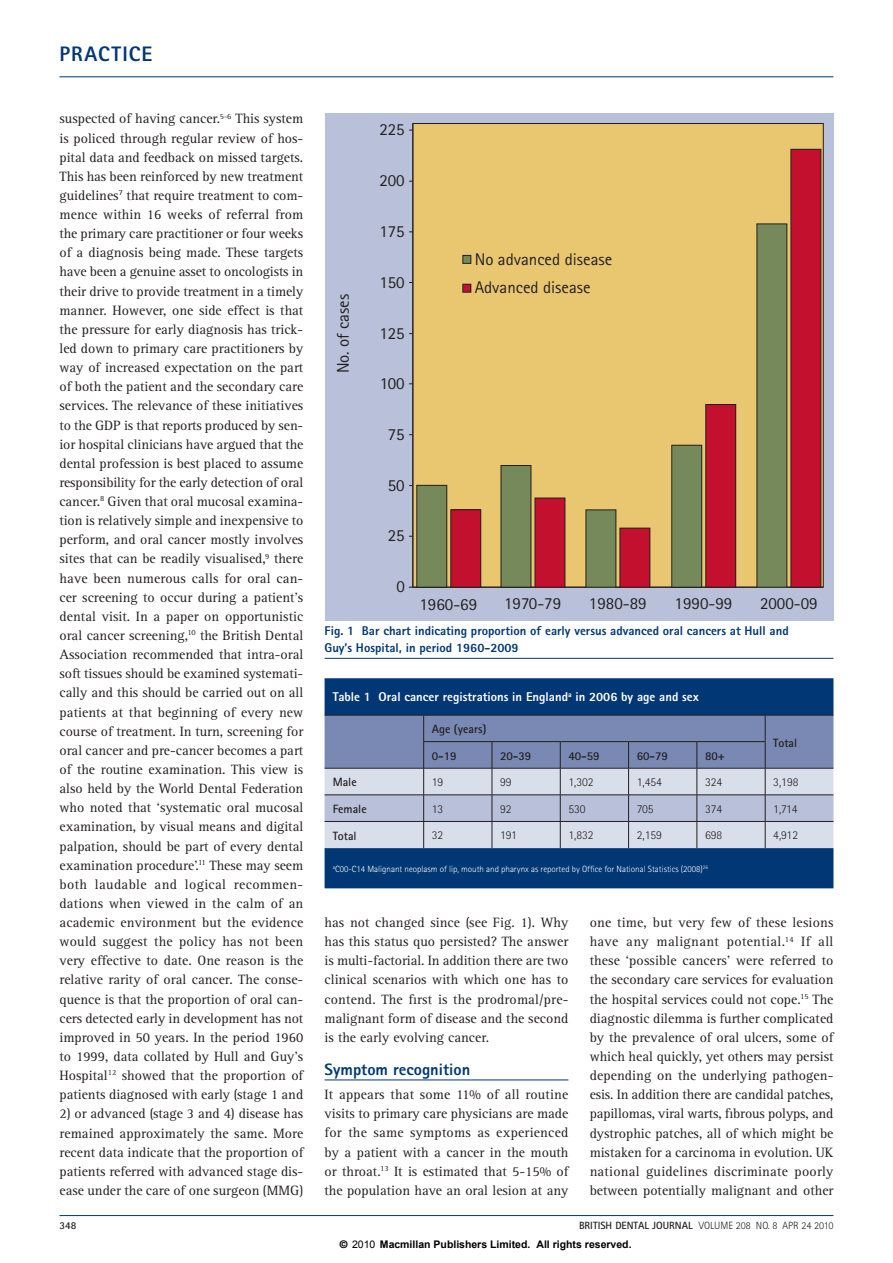
<style>
.page{position:relative;width:893px;height:1263px;background:#fff}
.page>*{position:absolute;margin:0;border:0;box-sizing:border-box;transform-origin:0 0}
.t1{font:800 21px "Rotis Sans Serif";letter-spacing:.055em;color:#013775}
.t2{font:16.95px/28.8px "Rotis Sans Serif";color:#231f20}
.t3{font:800 16.5px "Rotis Sans Serif";color:#013775}
.t4{font:13.95px/19.2px "Rotis Serif";color:#231f20;text-align:justify}
.t5{font:800 12.75px/16.5px "Rotis Sans Serif";color:#013775}
.t6{font:800 12.75px "Rotis Sans Serif";color:#fff}
.t7{font:300 12px "Rotis Sans Serif";color:#231f20}
.t8{font:700 12px "Rotis Sans Serif";color:#231f20}
.t9{font:700 10.5px "Arial";color:#000}
.t10{font:300 10.5px "Rotis Sans Serif";color:#231f20}
.t11{font:700 10.5px "Rotis Sans Serif";color:#231f20}
.t12{font:300 9px "Rotis Sans Serif";color:#fff}
.s1{font-weight:700}
.s2{font-family:"Helvetica"}
.s3{font-weight:400}
</style>
<div class="page">
<hr style="left:59px;top:76px;width:774px;height:1px;background:#013775">
<hr style="left:325px;top:1080px;width:243px;height:1px;background:#013775">
<div style="left:325px;top:678px;width:508px;height:210px;background:#013775"></div>
<svg style="left:325px;top:716px;width:508px;height:132px;background:#a7b0ca"></svg>
<hr style="left:325px;top:715px;width:508px;height:1px;background:#231f20">
<hr style="left:333px;top:708px;width:492px;height:1px;background:#013775">
<div style="left:325px;top:114px;width:508px;height:507px;background:#b9c0d9"></div>
<div style="left:413px;top:124px;width:410px;height:463px;background:#e9c771"></div>
<hr style="left:412px;top:124px;width:1px;height:463px;background:#231f20">
<hr style="left:409px;top:587px;width:414px;height:1px;background:#231f20">
<div style="left:417px;top:485px;width:30px;height:102px;background:#76895b"></div>
<div style="left:417px;top:485px;width:30px;height:102px;border:1px solid #231f20"></div>
<div style="left:451px;top:510px;width:30px;height:77px;background:#c3102e"></div>
<div style="left:451px;top:510px;width:30px;height:77px;border:1px solid #231f20"></div>
<div style="left:535px;top:498px;width:30px;height:89px;background:#c3102e"></div>
<div style="left:620px;top:528px;width:30px;height:59px;background:#c3102e"></div>
<div style="left:706px;top:405px;width:30px;height:182px;background:#c3102e"></div>
<div style="left:705px;top:404px;width:31px;height:183px;border:1px solid #231f20"></div>
<div style="left:791px;top:149px;width:30px;height:438px;background:#c3102e"></div>
<div style="left:501px;top:466px;width:30px;height:121px;background:#76895b"></div>
<div style="left:501px;top:465px;width:30px;height:122px;border:1px solid #231f20"></div>
<div style="left:586px;top:510px;width:30px;height:77px;background:#76895b"></div>
<div style="left:586px;top:510px;width:30px;height:77px;border:1px solid #231f20"></div>
<div style="left:672px;top:445px;width:30px;height:142px;background:#76895b"></div>
<div style="left:671px;top:445px;width:31px;height:142px;border:1px solid #231f20"></div>
<div style="left:757px;top:224px;width:30px;height:363px;background:#76895b"></div>
<div style="left:757px;top:224px;width:30px;height:363px;border:1px solid #231f20"></div>
<div style="left:463px;top:255px;width:8px;height:8px;background:#76895b"></div>
<div style="left:463px;top:255px;width:8px;height:9px;border:1px solid #231f20"></div>
<div style="left:463px;top:284px;width:8px;height:8px;background:#c3102e"></div>
<div style="left:463px;top:284px;width:8px;height:8px;border:1px solid #231f20"></div>
<hr style="left:325px;top:658px;width:508px;height:1px;background:#013775">
<hr style="left:59px;top:1215px;width:774px;height:1px;background:#013775">
<h1 class="t1" style="left:59px;top:47px;width:95px">PRACTICE</h1>
<p class="t4" style="left:59px;top:110px;width:245px">suspected of having cancer.<sup>5-6</sup> This system is policed through regular review of hos&shy;pital data and feedback on missed targets.<br>This has been reinforced by new treatment guidelines<sup>7</sup> that require treatment to com&shy;mence within 16 weeks of referral from the primary care practitioner or four weeks of a diagnosis being made. These targets have been a genuine asset to oncologists in their drive to provide treatment in a timely manner. However, one side effect is that the pressure for early diagnosis has trick&shy;led down to primary care practitioners by way of increased expectation on the part of both the patient and the secondary care services. The relevance of these initiatives to the GDP is that reports produced by sen&shy;ior hospital clinicians have argued that the dental profession is best placed to assume responsibility for the early detection of oral cancer.<sup>8</sup> Given that oral mucosal examina&shy;tion is relatively simple and inexpensive to perform, and oral cancer mostly involves sites that can be readily visualised,<sup>9</sup> there have been numerous calls for oral can&shy;cer screening to occur during a patient’s dental visit. In a paper on opportunistic oral cancer screening,<sup>10</sup> the British Dental Association recommended that intra-oral soft tissues should be examined systemati&shy;cally and this should be carried out on all patients at that beginning of every new course of treatment. In turn, screening for oral cancer and pre-cancer becomes a part of the routine examination. This view is also held by the World Dental Federation who noted that ‘systematic oral mucosal examination, by visual means and digital palpation, should be part of every dental examination procedure’.<sup>11</sup> These may seem both laudable and logical recommen&shy;dations when viewed in the calm of an academic environment but the evidence would suggest the policy has not been very effective to date. One reason is the relative rarity of oral cancer. The conse&shy;quence is that the proportion of oral can&shy;cers detected early in development has not improved in 50 years. In the period 1960 to 1999, data collated by Hull and Guy’s Hospital<sup>12</sup> showed that the proportion of patients diagnosed with early (stage 1 and</p>
<p class="t4" style="left:59px;top:1105px;width:245px">2) or advanced (stage 3 and 4) disease has remained approximately the same. More recent data indicate that the proportion of patients referred with advanced stage dis&shy;ease under the care of one surgeon (MMG)</p>
<p class="t2" style="left:330px;top:373px;width:81px;rotate:-90deg">No. of cases</p>
<p class="t2" style="left:379px;top:117px;width:27px">225</p>
<p class="t2" style="left:379px;top:168px;width:27px">200</p>
<p class="t2" style="left:379px;top:219px;width:27px">175</p>
<p class="t2" style="left:379px;top:269px;width:27px">150</p>
<p class="t2" style="left:379px;top:320px;width:27px">125</p>
<p class="t2" style="left:380px;top:371px;width:26px">100</p>
<p class="t2" style="left:388px;top:421px;width:18px">75</p>
<p class="t2" style="left:388px;top:472px;width:18px">50</p>
<p class="t2" style="left:388px;top:523px;width:18px">25</p>
<p class="t2" style="left:396px;top:574px;width:10px">0</p>
<p class="t2" style="left:475px;top:246px;width:139px">No advanced disease<br>Advanced disease</p>
<p class="t2" style="left:419px;top:591px;width:59px">1960-69</p>
<p class="t2" style="left:504px;top:591px;width:59px">1970-79</p>
<p class="t2" style="left:589px;top:591px;width:59px">1980-89</p>
<p class="t2" style="left:674px;top:591px;width:59px">1990-99</p>
<p class="t2" style="left:760px;top:591px;width:59px">2000-09</p>
<p class="t5" style="left:325px;top:624px;width:466px">Fig. 1 Bar chart indicating proportion of early versus advanced oral cancers at Hull and<br>Guy’s Hospital, in period 1960-2009</p>
<p class="t6" style="left:333px;top:693px;width:368px">Table 1 Oral cancer registrations in England<sup>a</sup> in 2006 by age and sex</p>
<p class="t8" style="left:432px;top:725px;width:56px">Age (years)</p>
<p class="t8" style="left:432px;top:751px;width:26px">0-19</p>
<p class="t8" style="left:500px;top:751px;width:33px">20-39</p>
<p class="t8" style="left:568px;top:751px;width:33px">40-59</p>
<p class="t8" style="left:637px;top:751px;width:33px">60-79</p>
<p class="t8" style="left:705px;top:751px;width:22px">80+</p>
<p class="t8" style="left:773px;top:738px;width:25px">Total</p>
<p class="t8" style="left:333px;top:778px;width:25px">Male</p>
<p class="t7" style="left:432px;top:778px;width:13px">19</p>
<p class="t7" style="left:500px;top:778px;width:13px">99</p>
<p class="t7" style="left:568px;top:778px;width:27px">1,302</p>
<p class="t7" style="left:637px;top:778px;width:27px">1,454</p>
<p class="t7" style="left:705px;top:778px;width:19px">324</p>
<p class="t7" style="left:773px;top:778px;width:27px">3,198</p>
<p class="t8" style="left:333px;top:805px;width:35px">Female</p>
<p class="t7" style="left:432px;top:804px;width:13px">13</p>
<p class="t7" style="left:500px;top:804px;width:13px">92</p>
<p class="t7" style="left:568px;top:804px;width:19px">530</p>
<p class="t7" style="left:637px;top:804px;width:18px">705</p>
<p class="t7" style="left:705px;top:804px;width:19px">374</p>
<p class="t7" style="left:773px;top:804px;width:26px">1,714</p>
<p class="t8" style="left:333px;top:831px;width:25px">Total</p>
<p class="t7" style="left:432px;top:831px;width:13px">32</p>
<p class="t7" style="left:500px;top:831px;width:18px">191</p>
<p class="t7" style="left:568px;top:831px;width:27px">1,832</p>
<p class="t7" style="left:637px;top:831px;width:27px">2,159</p>
<p class="t7" style="left:705px;top:831px;width:19px">698</p>
<p class="t7" style="left:773px;top:831px;width:26px">4,912</p>
<p class="t12" style="left:333px;top:865px;width:377px"><sup>a</sup>C00-C14 Malignant neoplasm of lip, mouth and pharynx as reported by Office for National Statistics (2008)<sup>26</sup></p>
<p class="t4" style="left:325px;top:914px;width:245px">has not changed since (see Fig. 1). Why has this status quo persisted? The answer is multi-factorial. In addition there are two clinical scenarios with which one has to contend. The first is the prodromal/pre&shy;malignant form of disease and the second is the early evolving cancer.</p>
<p class="t3" style="left:325px;top:1064px;width:147px">Symptom recognition</p>
<p class="t4" style="left:325px;top:1086px;width:245px">It appears that some 11% of all routine visits to primary care physicians are made for the same symptoms as experienced by a patient with a cancer in the mouth or throat.<sup>13</sup> It is estimated that 5-15% of the population have an oral lesion at any</p>
<p class="t4" style="left:590px;top:914px;width:245px">one time, but very few of these lesions have any malignant potential.<sup>14</sup> If all these ‘possible cancers’ were referred to the secondary care services for evaluation the hospital services could not cope.<sup>15</sup> The diagnostic dilemma is further complicated by the prevalence of oral ulcers, some of which heal quickly, yet others may persist depending on the underlying pathogen&shy;esis. In addition there are candidal patches, papillomas, viral warts, fibrous polyps, and dystrophic patches, all of which might be mistaken for a carcinoma in evolution. UK national guidelines discriminate poorly between potentially malignant and other</p>
<p class="t11" style="left:59px;top:1221px;width:18px">348</p>
<p class="t10" style="left:579px;top:1221px;width:256px"><span class="s1">BRITISH DENTAL JOURNAL</span> VOLUME 208 NO. 8 APR 24 2010</p>
<p class="t9" style="left:340px;top:1237px;width:293px"><span class="s2">©</span> <span class="s3">2010</span> Macmillan Publishers Limited. All rights reserved.</p>
</div>
